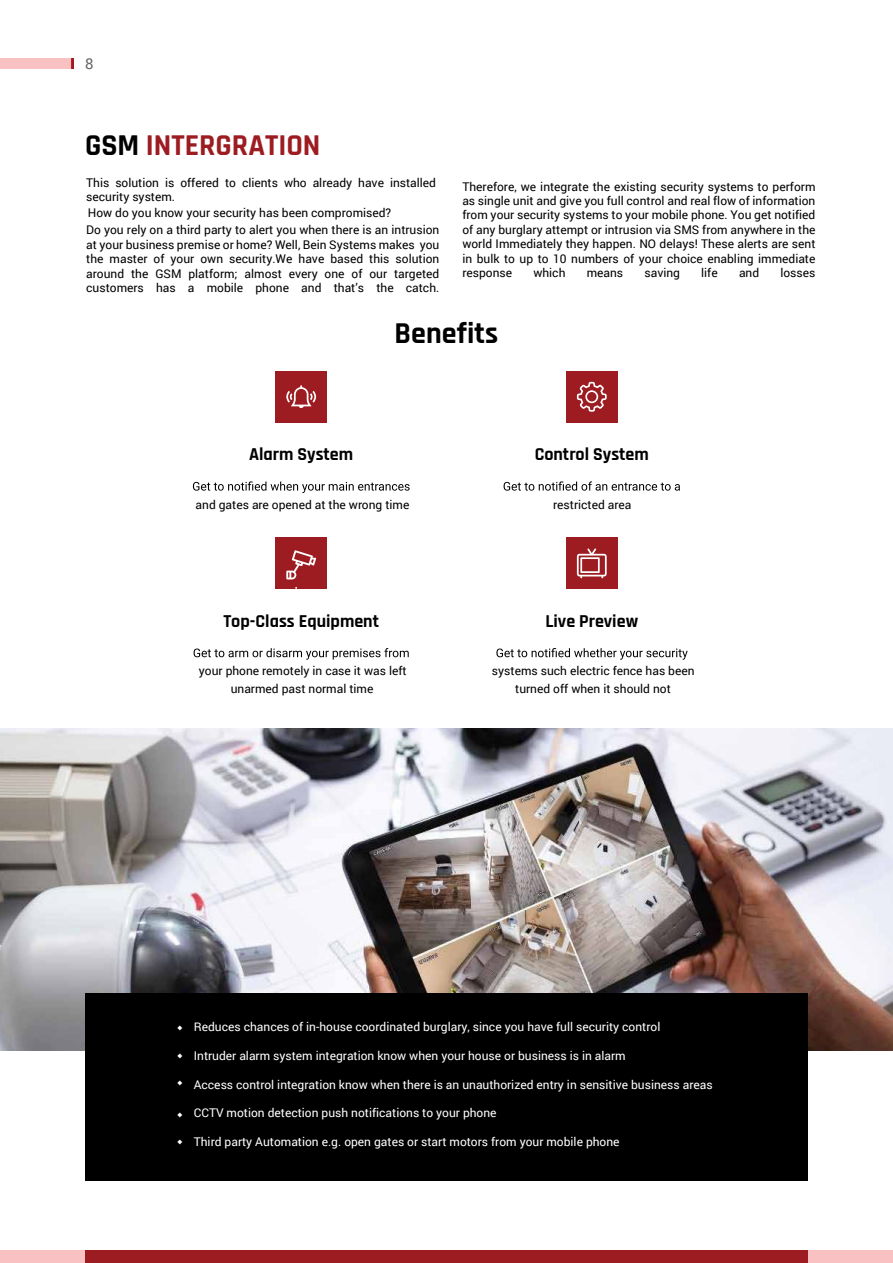
<style>
.page{position:relative;width:893px;height:1263px;background:#fff}
.page>*{position:absolute;margin:0;border:0;box-sizing:border-box;transform-origin:0 0}
.t1{font:700 30px "Rajdhani";color:#9c1c21}
.t2{font:700 30px "Rajdhani";color:#000}
.t3{font:700 18px "Rajdhani";color:#000}
.t4{font:15px "Roboto";color:#6a6665}
.t5{font:12px/14.4px "Roboto";color:#000;text-align:center}
.t6{font:12px "Roboto";color:#fff}
.t7{font:12px "Minion Pro";color:#fff}
.s1{color:#000}
.s2{font-family:"Minion Pro"}
</style>
<div class="page">
<img style="left:0;top:729px;width:893px;height:322px">
<div style="left:0;top:1250px;width:893px;height:13px;background:#f9c1c1"></div>
<div style="left:85px;top:1250px;width:723px;height:13px;background:#9c1c21"></div>
<div style="left:85px;top:993px;width:723px;height:187px;background:#000"></div>
<div style="left:276px;top:538px;width:51px;height:51px;background:#9c1c21"></div>
<svg style="left:286px;top:550px;width:30px;height:29px"></svg>
<div style="left:566px;top:538px;width:51px;height:51px;background:#9c1c21"></div>
<svg style="left:577px;top:548px;width:30px;height:30px"></svg>
<div style="left:566px;top:371px;width:51px;height:51px;background:#9c1c21"></div>
<svg style="left:577px;top:382px;width:30px;height:30px"></svg>
<div style="left:276px;top:371px;width:51px;height:51px;background:#9c1c21"></div>
<svg style="left:286px;top:385px;width:30px;height:23px"></svg>
<svg style="left:194px;top:648px;width:215px;height:12px"></svg>
<svg style="left:496px;top:648px;width:192px;height:12px"></svg>
<svg style="left:504px;top:481px;width:176px;height:10px"></svg>
<svg style="left:193px;top:481px;width:217px;height:12px"></svg>
<svg style="left:71px;top:58px;width:3px;height:11px"></svg>
<div style="left:0;top:58px;width:71px;height:11px;background:#f9c1c1"></div>
<p class="t4" style="left:85px;top:53px;width:10px">8</p>
<h1 class="t1" style="left:85px;top:128px;width:237px"><span class="s1">GSM</span> INTERGRATION</h1>
<p class="t5" style="left:86px;top:175px;width:351px;text-align:left">This solution is offered to clients who already have installed security system.</p>
<p class="t5" style="left:88px;top:205px;width:305px">How do you know your security has been compromised?</p>
<p class="t5" style="left:86px;top:222px;width:355px;text-align:justify">Do you rely on a third party to alert you when there is an intrusion at your business premise or home? Well, Bein Systems makes you the master of your own security.We have based this solution around the GSM platform; almost every one of our targeted customers has a mobile phone and that’s the catch.</p>
<p class="t5" style="left:462px;top:179px;width:355px;text-align:justify">Therefore, we integrate the existing security systems to perform as single unit and give you full control and real flow of information from your security systems to your mobile phone. You get notified of any burglary attempt or intrusion via SMS from anywhere in the world Immediately they happen. NO delays! These alerts are sent in bulk to up to 10 numbers of your choice enabling immediate response</p>
<p class="t5" style="left:533px;top:265px;width:34px">which</p>
<p class="t5" style="left:587px;top:265px;width:38px">means</p>
<p class="t5" style="left:644px;top:265px;width:37px">saving</p>
<p class="t5" style="left:701px;top:265px;width:18px">life</p>
<p class="t5" style="left:739px;top:265px;width:22px">and</p>
<p class="t5" style="left:780px;top:265px;width:37px">losses</p>
<h1 class="t2" style="left:395px;top:315px;width:105px">Benefits</h1>
<h2 class="t3" style="left:249px;top:443px;width:106px">Alarm System</h2>
<h2 class="t3" style="left:535px;top:443px;width:116px">Control System</h2>
<p class="t5" style="left:196px;top:497px;width:215px">and gates are opened at the wrong time</p>
<p class="t5" style="left:553px;top:497px;width:80px">restricted area</p>
<h2 class="t3" style="left:223px;top:610px;width:157px">Top-Class Equipment</h2>
<h2 class="t3" style="left:545px;top:610px;width:94px">Live Preview</h2>
<p class="t5" style="left:199px;top:661px;width:209px;line-height:18px">your phone remotely in case it was left unarmed past normal time</p>
<p class="t5" style="left:492px;top:661px;width:204px;line-height:18px">systems such electric fence has been turned off when it should not</p>
<p class="t6" style="left:177px;top:1018px;width:485px"><span class="s2">◆</span> Reduces chances of in-house coordinated burglary, since you have full security control</p>
<p class="t6" style="left:194px;top:1047px;width:433px">Intruder alarm system integration know when your house or business is in alarm</p>
<p class="t6" style="left:194px;top:1076px;width:520px">Access control integration know when there is an unauthorized entry in sensitive business areas</p>
<p class="t6" style="left:194px;top:1105px;width:304px">CCTV motion detection push notifications to your phone</p>
<p class="t6" style="left:194px;top:1133px;width:427px">Third party Automation e.g. open gates or start motors from your mobile phone</p>
<p class="t7" style="left:177px;top:1047px;width:7px">◆</p>
<p class="t7" style="left:177px;top:1074px;width:7px">◆</p>
<p class="t7" style="left:177px;top:1106px;width:7px">◆</p>
<p class="t7" style="left:177px;top:1133px;width:7px">◆</p>
</div>
